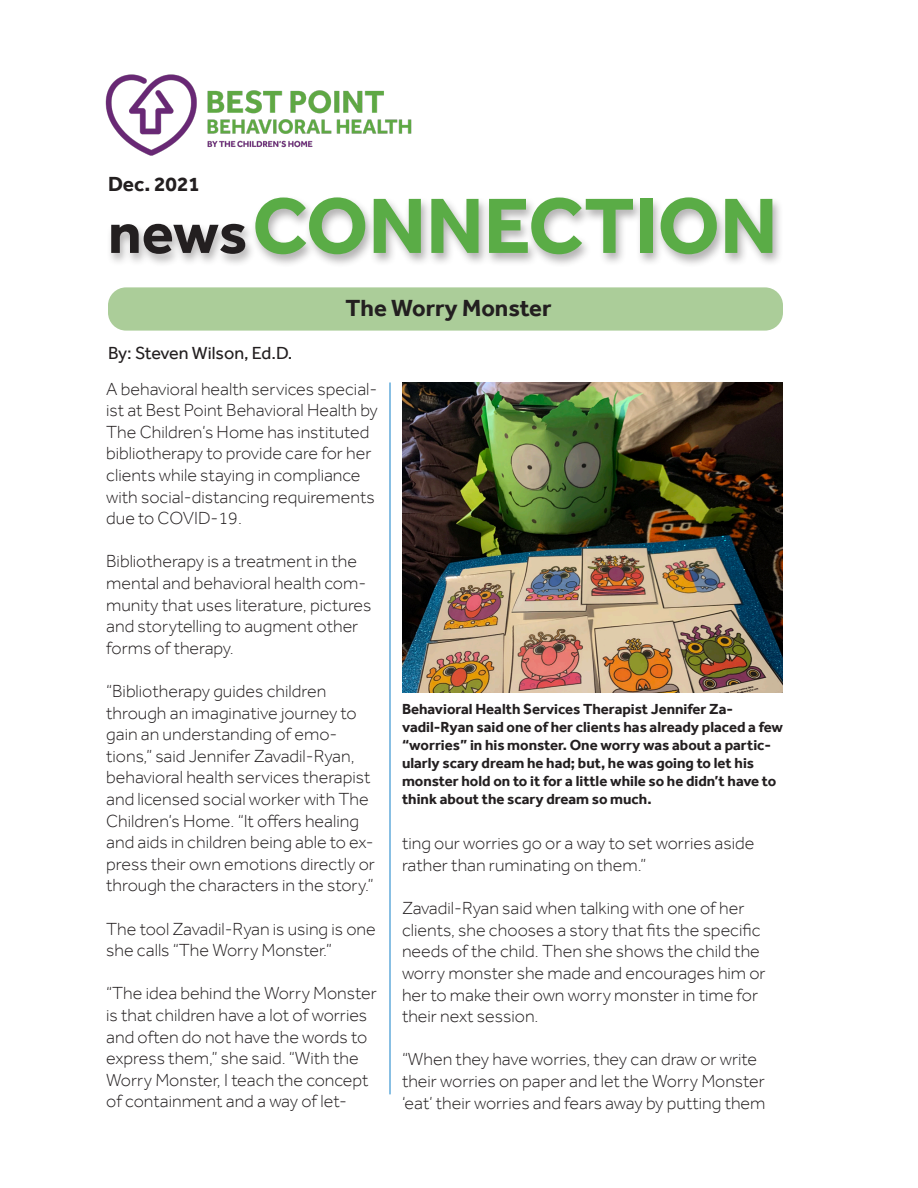
<style>
.page{position:relative;width:918px;height:1188px;background:#fff}
.page>*{position:absolute;margin:0;border:0;box-sizing:border-box;transform-origin:0 0}
.t1{font:700 81px "Effra";color:#5aac46}
.t2{font:700 24px "Effra";color:#231f20}
.t3{font:700 21px "Effra";color:#231f20}
.t4{font:300 18px/21.6px "Effra";color:#231f20}
.t5{font:18px "Effra";letter-spacing:-.01em;color:#231f20}
.t6{font:700 15px/18px "Effra";color:#231f20}
.s1{font-size:60px;color:#231f20}
</style>
<div class="page">
<div style="left:108px;top:287px;width:675px;height:44px;background:#abcd99;border-radius:18px"></div>
<div style="left:106px;top:195px;width:678px;height:73px;background:#231f20;opacity:.35"></div>
<img style="left:105px;top:74px;width:307px;height:82px">
<img style="left:402px;top:382px;width:381px;height:311px">
<hr style="left:389px;top:382px;width:2px;height:712px;background:#61abda">
<p class="t3" style="left:108px;top:171px;width:93px">Dec. 2021</p>
<p class="t1" style="left:108px;top:178px;width:671px"><span class="s1">news</span>CONNECTION</p>
<p class="t5" style="left:108px;top:343px;width:186px">By: Steven Wilson, Ed.D.</p>
<p class="t2" style="left:345px;top:293px;width:208px">The Worry Monster</p>
<p class="t4" style="left:106px;top:377px;width:273px">A behavioral health services special&shy;ist at Best Point Behavioral Health by The Children’s Home has instituted bibliotherapy to provide care for her clients while staying in compliance with social-distancing requirements due to COVID-19.</p>
<p class="t4" style="left:106px;top:550px;width:267px">Bibliotherapy is a treatment in the mental and behavioral health com&shy;munity that uses literature, pictures and storytelling to augment other forms of therapy.</p>
<p class="t4" style="left:106px;top:680px;width:270px">“Bibliotherapy guides children through an imaginative journey to gain an understanding of emo&shy;tions,” said Jennifer Zavadil-Ryan, behavioral health services therapist and licensed social worker with The Children’s Home. “It offers healing and aids in children being able to ex&shy;press their own emotions directly or through the characters in the story.”</p>
<p class="t4" style="left:106px;top:917px;width:271px">The tool Zavadil-Ryan is using is one she calls “The Worry Monster.”</p>
<p class="t4" style="left:106px;top:982px;width:272px">“The idea behind the Worry Monster is that children have a lot of worries and often do not have the words to express them,” she said. “With the Worry Monster, I teach the concept of containment and a way of let-</p>
<p class="t6" style="left:402px;top:700px;width:383px">Behavioral Health Services Therapist Jennifer Za&shy;vadil-Ryan said one of her clients has already placed a few “worries” in his monster. One worry was about a partic&shy;ularly scary dream he had; but, he was going to let his monster hold on to it for a little while so he didn’t have to think about the scary dream so much.</p>
<p class="t4" style="left:402px;top:832px;width:354px">ting our worries go or a way to set worries aside rather than ruminating on them.”</p>
<p class="t4" style="left:402px;top:897px;width:365px">Zavadil-Ryan said when talking with one of her clients, she chooses a story that fits the specific needs of the child. Then she shows the child the worry monster she made and encourages him or her to make their own worry monster in time for their next session.</p>
<p class="t4" style="left:402px;top:1048px;width:365px">“When they have worries, they can draw or write their worries on paper and let the Worry Monster ‘eat’ their worries and fears away by putting them</p>
</div>
